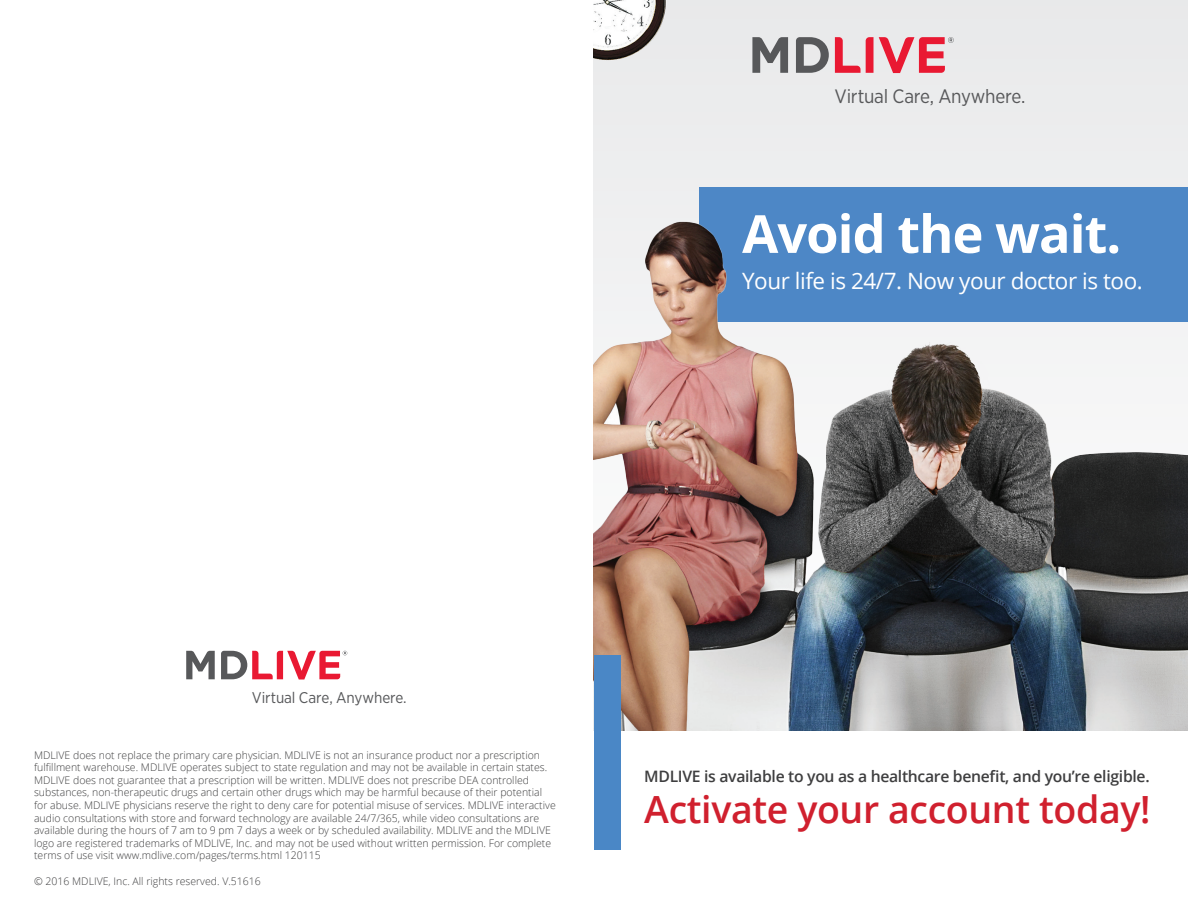
<style>
.page{position:relative;width:1188px;height:918px;background:#fff}
.page>*{position:absolute;margin:0;border:0;box-sizing:border-box;transform-origin:0 0}
.t1{font:700 52.5px "Open Sans";letter-spacing:-.02em;color:#fff}
.t2{font:600 37.5px "Open Sans";letter-spacing:-.01em;color:#d0202e}
.t3{font:22.5px "Open Sans";letter-spacing:-.02em;color:#fff}
.t4{font:19.35px "Gotham Narrow";letter-spacing:-.015em;color:#57585a}
.t5{font:600 15.75px "Open Sans";letter-spacing:-.02em;color:#3e3e3f}
.t6{font:15.45px "Gotham Narrow";letter-spacing:-.005em;color:#57585a}
.t7{font:300 10.5px/12.6px "Open Sans";color:#3e3e3f}
</style>
<div class="page">
<img style="left:594px;top:0;width:594px;height:730px">
<img style="left:594px;top:0;width:77px;height:72px">
<div style="left:594px;top:656px;width:27px;height:194px;background:#4a87c6"></div>
<svg style="left:186px;top:651px;width:29px;height:28px"></svg>
<svg style="left:221px;top:651px;width:126px;height:29px"></svg>
<svg style="left:752px;top:37px;width:36px;height:36px"></svg>
<svg style="left:796px;top:37px;width:33px;height:36px"></svg>
<svg style="left:835px;top:37px;width:119px;height:36px;background:#e98f9b"></svg>
<h3 class="t4" style="left:835px;top:84px;width:192px">Virtual Care, Anywhere.</h3>
<h1 class="t1" style="left:742px;top:197px;width:381px">Avoid the wait.</h1>
<h3 class="t3" style="left:742px;top:265px;width:402px">Your life is 24/7. Now your doctor is too.</h3>
<h3 class="t6" style="left:252px;top:688px;width:156px">Virtual Care, Anywhere.</h3>
<p class="t7" style="left:34px;top:748px;width:523px">MDLIVE does not replace the primary care physician. MDLIVE is not an insurance product nor a prescription fulfillment warehouse. MDLIVE operates subject to state regulation and may not be available in certain states.<br>MDLIVE does not guarantee that a prescription will be written. MDLIVE does not prescribe DEA controlled substances, non-therapeutic drugs and certain other drugs which may be harmful because of their potential for abuse. MDLIVE physicians reserve the right to deny care for potential misuse of services. MDLIVE interactive audio consultations with store and forward technology are available 24/7/365, while video consultations are available during the hours of 7 am to 9 pm 7 days a week or by scheduled availability. MDLIVE and the MDLIVE logo are registered trademarks of MDLIVE, Inc. and may not be used without written permission. For complete terms of use visit www.mdlive.com/pages/terms.html 120115</p>
<p class="t7" style="left:34px;top:874px;width:228px">© 2016 MDLIVE, Inc. All rights reserved. V.51616</p>
<h3 class="t5" style="left:644px;top:765px;width:507px">MDLIVE is available to you as a healthcare benefit, and you’re eligible.</h3>
<h2 class="t2" style="left:644px;top:783px;width:508px">Activate your account today!</h2>
</div>
